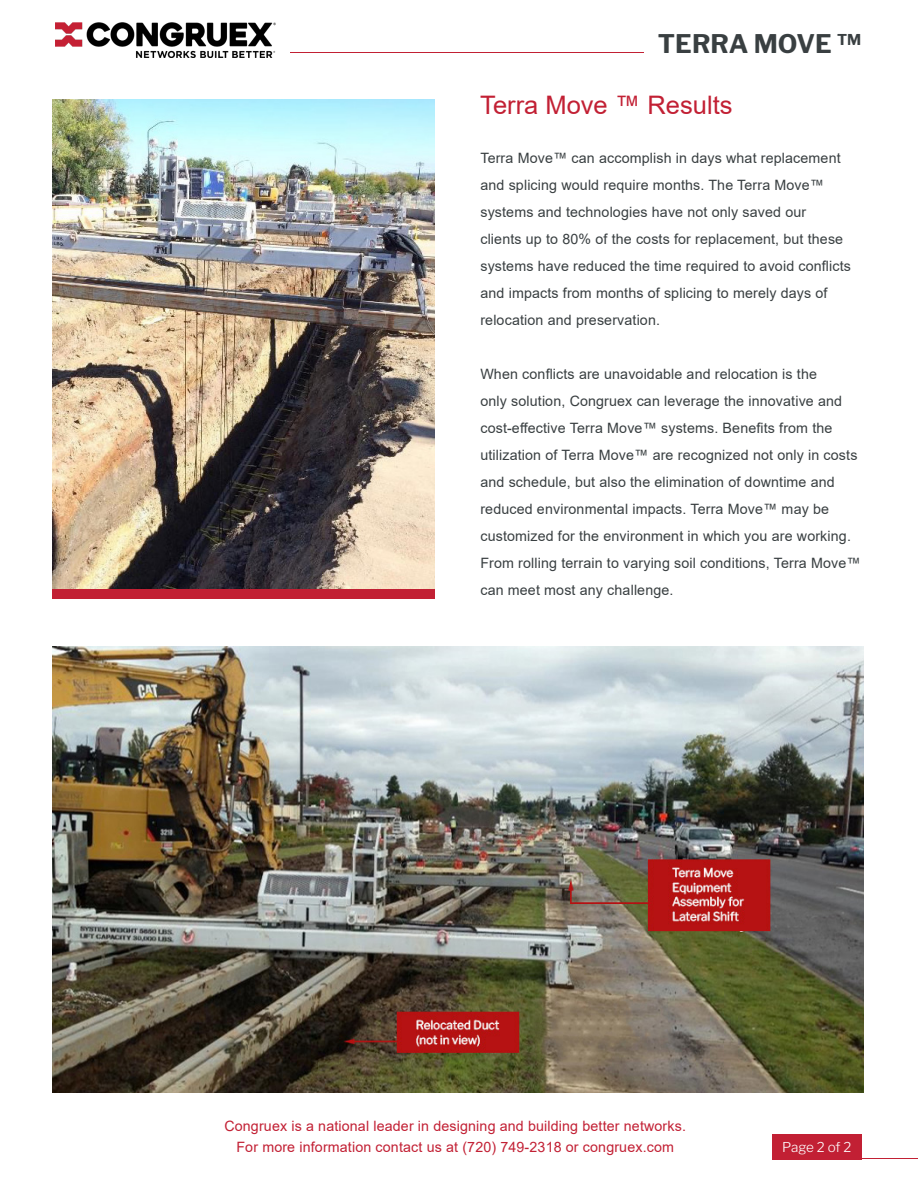
<style>
.page{position:relative;width:918px;height:1188px;background:#fff}
.page>*{position:absolute;margin:0;border:0;box-sizing:border-box;transform-origin:0 0}
.Heading_1_-_Align_Left{font:25.5px "Arial";color:#c22034}
.Heading_1_-_Align_Left-2{font:700 25.5px "Libre Franklin";color:#393f41}
.Heading_1_-_Align_Left-3{font:14.25px/27px "Arial";letter-spacing:.01em;color:#393f41}
.Subheading_2_-_Align_Left{font:14.25px "Arial";letter-spacing:.01em;color:#c22034}
.t1{font:100 13.5px "Libre Franklin";letter-spacing:-.015em;color:#fff}
</style>
<div class="page">
<div style="left:52px;top:545px;width:383px;height:53px;background:#c22034"></div>
<img style="left:52px;top:99px;width:383px;height:489px">
<img style="left:52px;top:647px;width:812px;height:445px">
<div style="left:772px;top:1134px;width:90px;height:26px;background:#c22034"></div>
<hr style="left:777px;top:1158px;width:141px;height:1px;background:#c22034">
<hr style="left:290px;top:52px;width:354px;height:1px;background:#c22034">
<img style="left:56px;top:23px;width:220px;height:35px">
<p class="Heading_1_-_Align_Left-2" style="left:658px;top:24px;width:205px">TERRA MOVE <sup>TM</sup></p>
<p class="Heading_1_-_Align_Left" style="left:480px;top:87px;width:254px">Terra Move ™ Results</p>
<p class="Heading_1_-_Align_Left-3" style="left:480px;top:145px;width:372px">Terra Move™ can accomplish in days what replacement and splicing would require months. The Terra Move™ systems and technologies have not only saved our clients up to 80% of the costs for replacement, but these systems have reduced the time required to avoid conflicts and impacts from months of splicing to merely days of relocation and preservation.</p>
<p class="Heading_1_-_Align_Left-3" style="left:480px;top:361px;width:382px">When conflicts are unavoidable and relocation is the<br>only solution, Congruex can leverage the innovative and cost-effective Terra Move™ systems. Benefits from the utilization of Terra Move™ are recognized not only in costs and schedule, but also the elimination of downtime and reduced environmental impacts. Terra Move™ may be customized for the environment in which you are working.<br>From rolling terrain to varying soil conditions, Terra Move™ can meet most any challenge.</p>
<p class="Subheading_2_-_Align_Left" style="left:224px;top:1116px;width:463px">Congruex is a national leader in designing and building better networks.</p>
<p class="Subheading_2_-_Align_Left" style="left:236px;top:1137px;width:439px">For more information contact us at (720) 749-2318 or congruex.com</p>
<p class="t1" style="left:782px;top:1136px;width:71px">Page 2 of 2</p>
</div>
